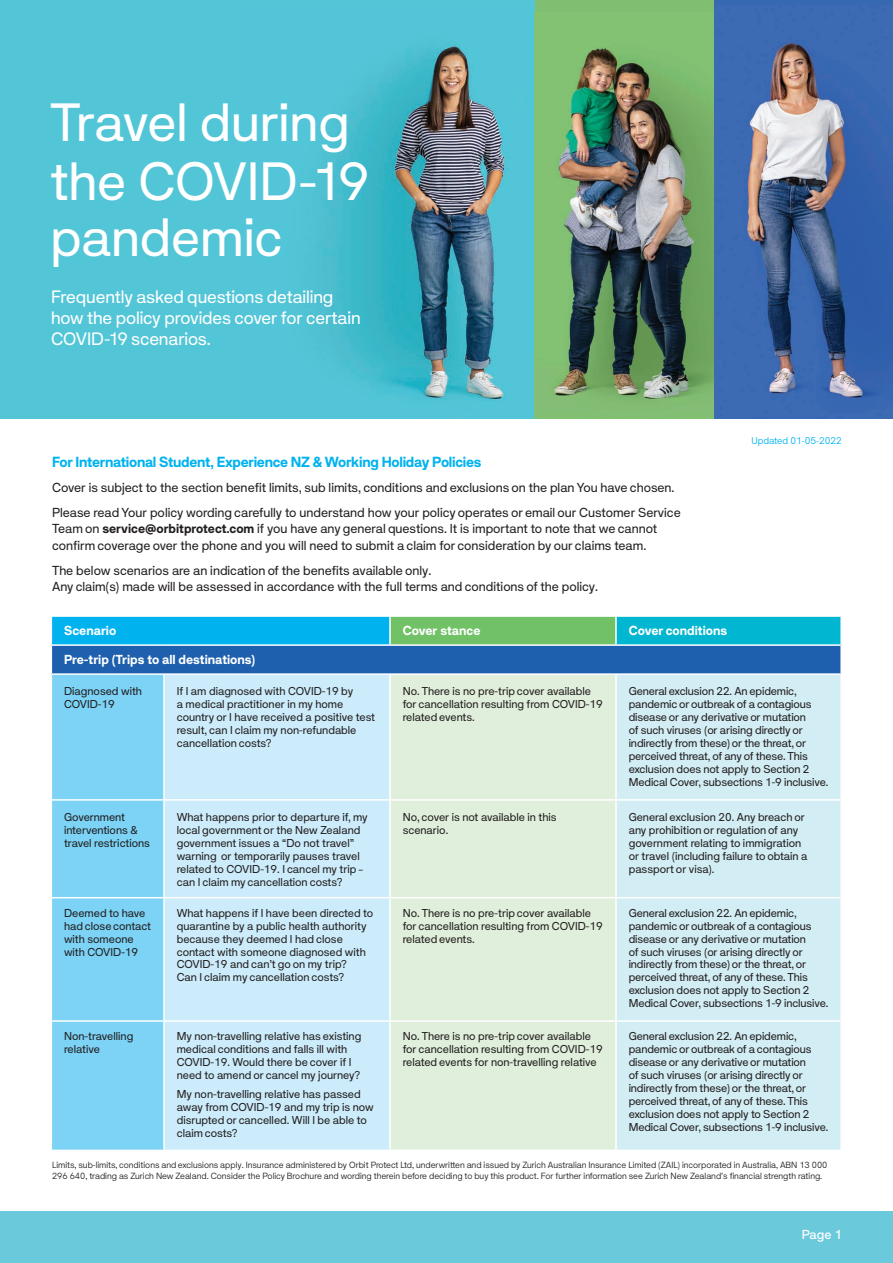
<style>
.page{position:relative;width:893px;height:1263px;background:#fff}
.page>*{position:absolute;margin:0;border:0;box-sizing:border-box;transform-origin:0 0}
.t1{font:49.5px/59.7px "HK Requisite";letter-spacing:-.005em;color:#fff}
.t2{font:16.5px/21px "HK Requisite";letter-spacing:-.01em;color:#fff}
.t3{font:800 13.5px "HK Requisite";letter-spacing:-.02em;color:#00b3ef}
.t4{font:12px/16.5px "HK Requisite";color:#231f20}
.t5{font:800 12px "HK Requisite";color:#fff}
.t6{font:500 12px "HK Requisite";color:#fff}
.t7{font:10.5px/12.9px "HK Requisite";letter-spacing:-.01em;color:#231f20}
.t8{font:300 9px "HK Requisite";color:#00b3ef}
.t9{font:300 8.25px/10.5px "HK Requisite";color:#231f20}
.s1{font-weight:800}
</style>
<div class="page">
<img style="left:713px;top:5px;width:180px;height:413px">
<div style="left:0;top:0;width:535px;height:418px;background:#52c6d7"></div>
<img style="left:318px;top:12px;width:217px;height:406px">
<div style="left:535px;top:0;width:178px;height:418px;background:#80bf72"></div>
<img style="left:554px;top:48px;width:159px;height:351px">
<div style="left:51px;top:616px;width:339px;height:29px;background:#00b3ef"></div>
<div style="left:390px;top:616px;width:226px;height:29px;background:#71c167"></div>
<div style="left:616px;top:616px;width:225px;height:29px;background:#00b6d0"></div>
<div style="left:51px;top:645px;width:790px;height:29px;background:#1e60ae"></div>
<div style="left:52px;top:675px;width:111px;height:475px;background:#7cd3f6"></div>
<div style="left:165px;top:675px;width:224px;height:475px;background:#ccecfb"></div>
<div style="left:391px;top:675px;width:224px;height:475px;background:#e0efdb"></div>
<div style="left:617px;top:675px;width:223px;height:475px;background:#d2edf3"></div>
<hr style="left:51px;top:799px;width:113px;height:2px;background:#fff">
<hr style="left:164px;top:799px;width:226px;height:2px;background:#fff">
<hr style="left:390px;top:799px;width:226px;height:2px;background:#fff">
<hr style="left:616px;top:799px;width:226px;height:2px;background:#fff">
<hr style="left:51px;top:897px;width:113px;height:1px;background:#fff">
<hr style="left:164px;top:897px;width:226px;height:1px;background:#fff">
<hr style="left:390px;top:897px;width:226px;height:1px;background:#fff">
<hr style="left:616px;top:897px;width:226px;height:1px;background:#fff">
<hr style="left:51px;top:615px;width:113px;height:2px;background:#fff">
<hr style="left:164px;top:615px;width:226px;height:2px;background:#fff">
<hr style="left:51px;top:644px;width:113px;height:2px;background:#fff">
<hr style="left:164px;top:644px;width:226px;height:2px;background:#fff">
<hr style="left:390px;top:615px;width:226px;height:2px;background:#fff">
<hr style="left:389px;top:617px;width:2px;height:27px;background:#fff">
<hr style="left:390px;top:644px;width:226px;height:2px;background:#fff">
<hr style="left:616px;top:615px;width:226px;height:2px;background:#fff">
<hr style="left:615px;top:617px;width:2px;height:27px;background:#fff">
<hr style="left:840px;top:617px;width:2px;height:27px;background:#fff">
<hr style="left:616px;top:644px;width:226px;height:2px;background:#fff">
<svg style="left:51px;top:617px;width:1px;height:56px"></svg>
<hr style="left:840px;top:646px;width:2px;height:27px;background:#fff">
<hr style="left:51px;top:673px;width:113px;height:2px;background:#fff">
<hr style="left:164px;top:673px;width:226px;height:2px;background:#fff">
<hr style="left:390px;top:673px;width:226px;height:2px;background:#fff">
<hr style="left:616px;top:673px;width:226px;height:2px;background:#fff">
<hr style="left:51px;top:1020px;width:113px;height:2px;background:#fff">
<hr style="left:164px;top:1020px;width:226px;height:2px;background:#fff">
<hr style="left:390px;top:1020px;width:226px;height:2px;background:#fff">
<hr style="left:616px;top:1020px;width:226px;height:2px;background:#fff">
<div style="left:0;top:1212px;width:893px;height:51px;background:#6acadb"></div>
<h1 class="t1" style="left:51px;top:92px;width:320px">Travel during the COVID-19</h1>
<h1 class="t1" style="left:51px;top:207px;width:234px">pandemic</h1>
<h2 class="t2" style="left:51px;top:286px;width:311px">Frequently asked questions detailing how the policy provides cover for certain<br>COVID-19 scenarios.</h2>
<p class="t3" style="left:52px;top:453px;width:431px">For International Student, Experience NZ &amp; Working Holiday Policies</p>
<p class="t4" style="left:52px;top:475px;width:630px;line-height:25px">Cover is subject to the section benefit limits, sub limits, conditions and exclusions on the plan You have chosen.<br>Please read Your policy wording carefully to understand how your policy operates or email our Customer Service</p>
<p class="t4" style="left:52px;top:521px;width:607px">Team on <span class="s1">service@orbitprotect.com</span> if you have any general questions. It is important to note that we cannot confirm coverage over the phone and you will need to submit a claim for consideration by our claims team.</p>
<p class="t4" style="left:52px;top:562px;width:548px">The below scenarios are an indication of the benefits available only.<br>Any claim(s) made will be assessed in accordance with the full terms and conditions of the policy.</p>
<p class="t8" style="left:751px;top:435px;width:92px">Updated 01-05-2022</p>
<p class="t5" style="left:64px;top:623px;width:54px">Scenario</p>
<p class="t5" style="left:403px;top:623px;width:79px">Cover stance</p>
<p class="t5" style="left:629px;top:623px;width:100px">Cover conditions</p>
<p class="t5" style="left:64px;top:652px;width:193px">Pre-trip (Trips to all destinations)</p>
<p class="t7" style="left:64px;top:685px;width:79px">Diagnosed with<br>COVID-19</p>
<p class="t7" style="left:177px;top:685px;width:200px">If I am diagnosed with COVID-19 by<br>a medical practitioner in my home country or I have received a positive test result, can I claim my non-refundable cancellation costs?</p>
<p class="t7" style="left:403px;top:685px;width:202px">No. There is no pre-trip cover available for cancellation resulting from COVID-19 related events.</p>
<p class="t7" style="left:629px;top:685px;width:201px">General exclusion 22. An epidemic, pandemic or outbreak of a contagious disease or any derivative or mutation<br>of such viruses (or arising directly or indirectly from these) or the threat, or perceived threat, of any of these. This exclusion does not apply to Section 2<br>Medical Cover, subsections 1-9 inclusive.</p>
<p class="t7" style="left:64px;top:811px;width:87px">Government interventions &amp; travel restrictions</p>
<p class="t7" style="left:177px;top:811px;width:193px">What happens prior to departure if, my local government or the New Zealand government issues a “Do not travel” warning or temporarily pauses travel related to COVID-19. I cancel my trip – can I claim my cancellation costs?</p>
<p class="t7" style="left:403px;top:811px;width:155px">No, cover is not available in this scenario.</p>
<p class="t7" style="left:629px;top:811px;width:180px">General exclusion 20. Any breach or any prohibition or regulation of any government relating to immigration or travel (including failure to obtain a passport or visa).</p>
<p class="t7" style="left:64px;top:906px;width:89px">Deemed to have had close contact with someone with COVID-19</p>
<p class="t7" style="left:177px;top:906px;width:198px">What happens if I have been directed to quarantine by a public health authority because they deemed I had close contact with someone diagnosed with COVID-19 and can’t go on my trip?<br>Can I claim my cancellation costs?</p>
<p class="t7" style="left:403px;top:906px;width:202px">No. There is no pre-trip cover available for cancellation resulting from COVID-19 related events.</p>
<p class="t7" style="left:629px;top:906px;width:201px">General exclusion 22. An epidemic, pandemic or outbreak of a contagious disease or any derivative or mutation<br>of such viruses (or arising directly or indirectly from these) or the threat, or perceived threat, of any of these. This exclusion does not apply to Section 2<br>Medical Cover, subsections 1-9 inclusive.</p>
<p class="t7" style="left:64px;top:1030px;width:71px">Non-travelling relative</p>
<p class="t7" style="left:177px;top:1030px;width:186px">My non-travelling relative has existing medical conditions and falls ill with COVID-19. Would there be cover if I need to amend or cancel my journey?</p>
<p class="t7" style="left:177px;top:1088px;width:199px">My non-travelling relative has passed away from COVID-19 and my trip is now disrupted or cancelled. Will I be able to claim costs?</p>
<p class="t7" style="left:403px;top:1030px;width:202px">No. There is no pre-trip cover available for cancellation resulting from COVID-19 related events for non-travelling relative</p>
<p class="t7" style="left:629px;top:1030px;width:201px">General exclusion 22. An epidemic, pandemic or outbreak of a contagious disease or any derivative or mutation<br>of such viruses (or arising directly or indirectly from these) or the threat, or perceived threat, of any of these. This exclusion does not apply to Section 2<br>Medical Cover, subsections 1-9 inclusive.</p>
<p class="t9" style="left:52px;top:1160px;width:777px">Limits, sub-limits, conditions and exclusions apply. Insurance administered by Orbit Protect Ltd, underwritten and issued by Zurich Australian Insurance Limited (ZAIL) incorporated in Australia, ABN 13 000<br>296 640, trading as Zurich New Zealand. Consider the Policy Brochure and wording therein before deciding to buy this product. For further information see Zurich New Zealand’s financial strength rating.</p>
<p class="t6" style="left:802px;top:1227px;width:42px">Page 1</p>
</div>
